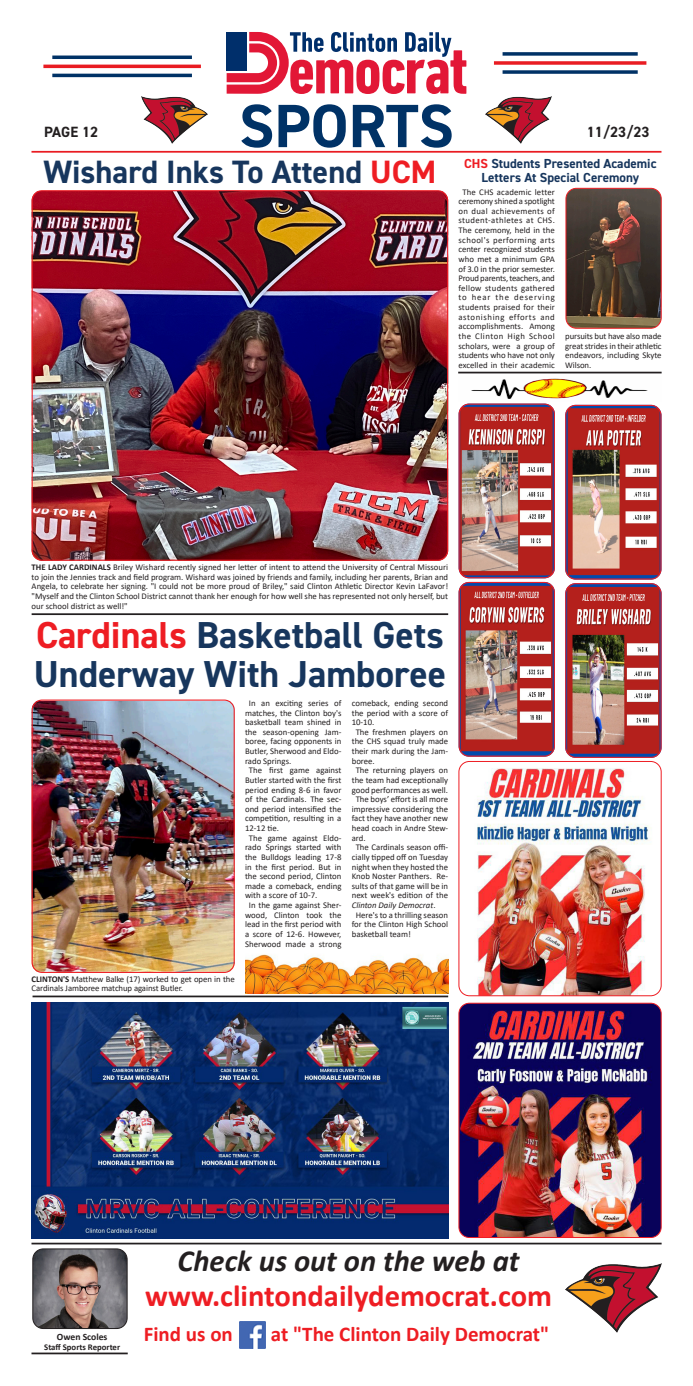
<style>
.page{position:relative;width:693px;height:1386px;background:#fff}
.page>*{position:absolute;margin:0;border:0;box-sizing:border-box;transform-origin:0 0}
.t1{font:700 61.25px "DIN2014";color:#003266}
.t2{font:700 37.62px/39.4px "DIN2014";color:#17365d}
.t3{font:700 32.38px "DIN2014";color:#17365d}
.t4{font:700 30.62px "Calibri";color:#ee1d23}
.t5{font:italic 700 30.62px "Calibri";color:#231f20}
.t6{font:700 21px "Calibri";color:#ee1d23}
.t7{font:700 14.88px "DIN2014";color:#231f20}
.t8{font:700 13.12px/14px "DIN2014";color:#17365d;text-align:center}
.t9{font:700 9.62px "Calibri";color:#231f20}
.t10{font:8.75px/9.6px "Calibri";color:#231f20;text-align:justify}
.t11{font:700 8.75px "Calibri";color:#231f20}
.s1{color:#ee1d23}
.s2{font-weight:700}
.s3{font-style:italic}
</style>
<div class="page">
<hr style="left:32px;top:613px;width:416px;height:2px;background:#231f20">
<hr style="left:32px;top:1243px;width:630px;height:1px;background:#231f20">
<img style="left:34px;top:1250px;width:92px;height:77px">
<div style="left:32px;top:1248px;width:96px;height:81px;border:1px solid #231f20;border-radius:10px"></div>
<hr style="left:32px;top:1353px;width:96px;height:1px;background:#231f20">
<img style="left:240px;top:1322px;width:26px;height:27px">
<img style="left:565px;top:1263px;width:96px;height:69px">
<img style="left:32px;top:191px;width:416px;height:370px">
<hr style="left:458px;top:372px;width:204px;height:1px;background:#231f20">
<img style="left:566px;top:188px;width:94px;height:140px">
<div style="left:566px;top:188px;width:96px;height:141px;border:1px solid #ee1d23;border-radius:10px"></div>
<img style="left:459px;top:582px;width:96px;height:175px">
<div style="left:459px;top:582px;width:96px;height:175px;border:1px solid #ee1d23;border-radius:10px"></div>
<img style="left:460px;top:1003px;width:200px;height:233px">
<div style="left:458px;top:1003px;width:204px;height:235px;border:1px solid #ee1d23;border-radius:11px"></div>
<img style="left:471px;top:378px;width:177px;height:21px">
<hr style="left:33px;top:996px;width:415px;height:1px;background:#231f20">
<img style="left:32px;top:701px;width:203px;height:271px">
<div style="left:32px;top:700px;width:203px;height:273px;border:1px solid #ee1d23;border-radius:10px"></div>
<img style="left:245px;top:954px;width:203px;height:40px">
<img style="left:32px;top:1003px;width:416px;height:236px">
<img style="left:460px;top:763px;width:200px;height:233px">
<div style="left:458px;top:761px;width:204px;height:235px;border:1px solid #ee1d23;border-radius:11px"></div>
<img style="left:565px;top:405px;width:95px;height:173px">
<div style="left:565px;top:405px;width:97px;height:175px;border:1px solid #ee1d23;border-radius:10px"></div>
<img style="left:567px;top:583px;width:93px;height:175px">
<div style="left:565px;top:583px;width:97px;height:175px;border:1px solid #ee1d23;border-radius:10px"></div>
<img style="left:459px;top:404px;width:96px;height:174px">
<div style="left:459px;top:404px;width:96px;height:174px;border:1px solid #ee1d23;border-radius:10px"></div>
<hr style="left:32px;top:151px;width:630px;height:2px;background:#e91c22">
<img style="left:141px;top:96px;width:66px;height:48px">
<svg style="left:494px;top:61px;width:152px;height:4px"></svg>
<svg style="left:503px;top:52px;width:135px;height:4px"></svg>
<svg style="left:503px;top:70px;width:135px;height:4px"></svg>
<hr style="left:43px;top:65px;width:158px;height:3px;background:#e91c22">
<hr style="left:52px;top:56px;width:140px;height:3px;background:#003266">
<hr style="left:52px;top:74px;width:140px;height:3px;background:#003266">
<svg style="left:227px;top:32px;width:239px;height:62px"></svg>
<img style="left:486px;top:96px;width:66px;height:48px">
<p class="t7" style="left:44px;top:122px;width:56px">PAGE 12</p>
<p class="t1" style="left:239px;top:85px;width:216px">SPORTS</p>
<p class="t3" style="left:43px;top:150px;width:395px">Wishard Inks To Attend <span class="s1">UCM</span></p>
<p class="t7" style="left:587px;top:122px;width:64px">11/23/23</p>
<p class="t8" style="left:464px;top:157px;width:194px"><span class="s1">CHS</span> Students Presented Academic<br>Letters At Special Ceremony</p>
<p class="t10" style="left:458px;top:187px;width:98px;text-align:center">The CHS academic letter ceremony shined a spotlight on dual achievements of student-athletes at CHS.<br>The ceremony, held in the school's performing arts center recognized students who met a minimum GPA of 3.0 in the prior semester.<br>Proud parents, teachers, and fellow students gathered to hear the deserving students praised for their astonishing efforts and accomplishments. Among the Clinton High School scholars, were a group of students who have not only excelled in their academic</p>
<p class="t10" style="left:565px;top:331px;width:98px">pursuits but have also made great strides in their athletic endeavors, including Skyte Wilson.</p>
<p class="t10" style="left:32px;top:562px;width:418px"><span class="s2">THE LADY CARDINALS</span> Briley Wishard recently signed her letter of intent to attend the University of Central Missouri to join the Jennies track and field program. Wishard was joined by friends and family, including her parents, Brian and Angela, to celebrate her signing. "I could not be more proud of Briley," said Clinton Athletic Director Kevin LaFavor! "Myself and the Clinton School District cannot thank her enough for how well she has represented not only herself, but our school district as well!"</p>
<p class="t2" style="left:34px;top:615px;width:414px"><span class="s1">Cardinals</span> Basketball Gets<br>Underway With Jamboree</p>
<p class="t10" style="left:245px;top:698px;width:98px;text-indent:4px">In an exciting series of matches, the Clinton boy's basketball team shined in the season-opening Jam&shy;boree, facing opponents in Butler, Sherwood and Eldo&shy;rado Springs.</p>
<p class="t10" style="left:245px;top:765px;width:98px;text-indent:4px">The first game against Butler started with the first period ending 8-6 in favor of the Cardinals. The sec&shy;ond period intensified the competition, resulting in a 12-12 tie.</p>
<p class="t10" style="left:245px;top:833px;width:98px;text-indent:4px">The game against Eldo&shy;rado Springs started with the Bulldogs leading 17-8 in the first period. But in the second period, Clinton made a comeback, ending with a score of 10-7.</p>
<p class="t10" style="left:245px;top:900px;width:98px;text-align:center">In the game against Sher&shy;wood, Clinton took the lead in the first period with a score of 12-6. However,<br>Sherwood made a strong</p>
<p class="t10" style="left:352px;top:698px;width:98px">comeback, ending second the period with a score of 10-10.</p>
<p class="t10" style="left:352px;top:727px;width:98px;text-indent:4px">The freshmen players on the CHS squad truly made their mark during the Jam&shy;boree.</p>
<p class="t10" style="left:352px;top:765px;width:98px;text-align:center">The returning players on the team had exceptionally good performances as well.</p>
<p class="t10" style="left:352px;top:794px;width:98px;text-indent:4px">The boys’ effort is all more impressive considering the fact they have another new head coach in Andre Stew&shy;ard.</p>
<p class="t10" style="left:352px;top:842px;width:98px;text-indent:4px">The Cardinals season offi&shy;cially tipped off on Tuesday night when they hosted the Knob Noster Panthers. Re&shy;sults of that game will be in next week's edition of the <span class="s3">Clinton Daily Democrat</span>.</p>
<p class="t10" style="left:352px;top:910px;width:98px;text-indent:4px">Here's to a thrilling season for the Clinton High School basketball team!</p>
<p class="t10" style="left:32px;top:974px;width:205px"><span class="s2">CLINTON'S</span> Matthew Balke (17) worked to get open in the<br>Cardinals Jamboree matchup against Butler.</p>
<p class="t9" style="left:57px;top:1330px;width:52px">Owen Scoles</p>
<p class="t11" style="left:44px;top:1340px;width:77px">Staff Sports Reporter</p>
<p class="t5" style="left:178px;top:1240px;width:343px">Check us out on the web at</p>
<p class="t4" style="left:145px;top:1275px;width:409px">www.clintondailydemocrat.com</p>
<p class="t6" style="left:144px;top:1320px;width:91px">Find us on</p>
<p class="t6" style="left:271px;top:1320px;width:280px">at "The Clinton Daily Democrat"</p>
</div>
